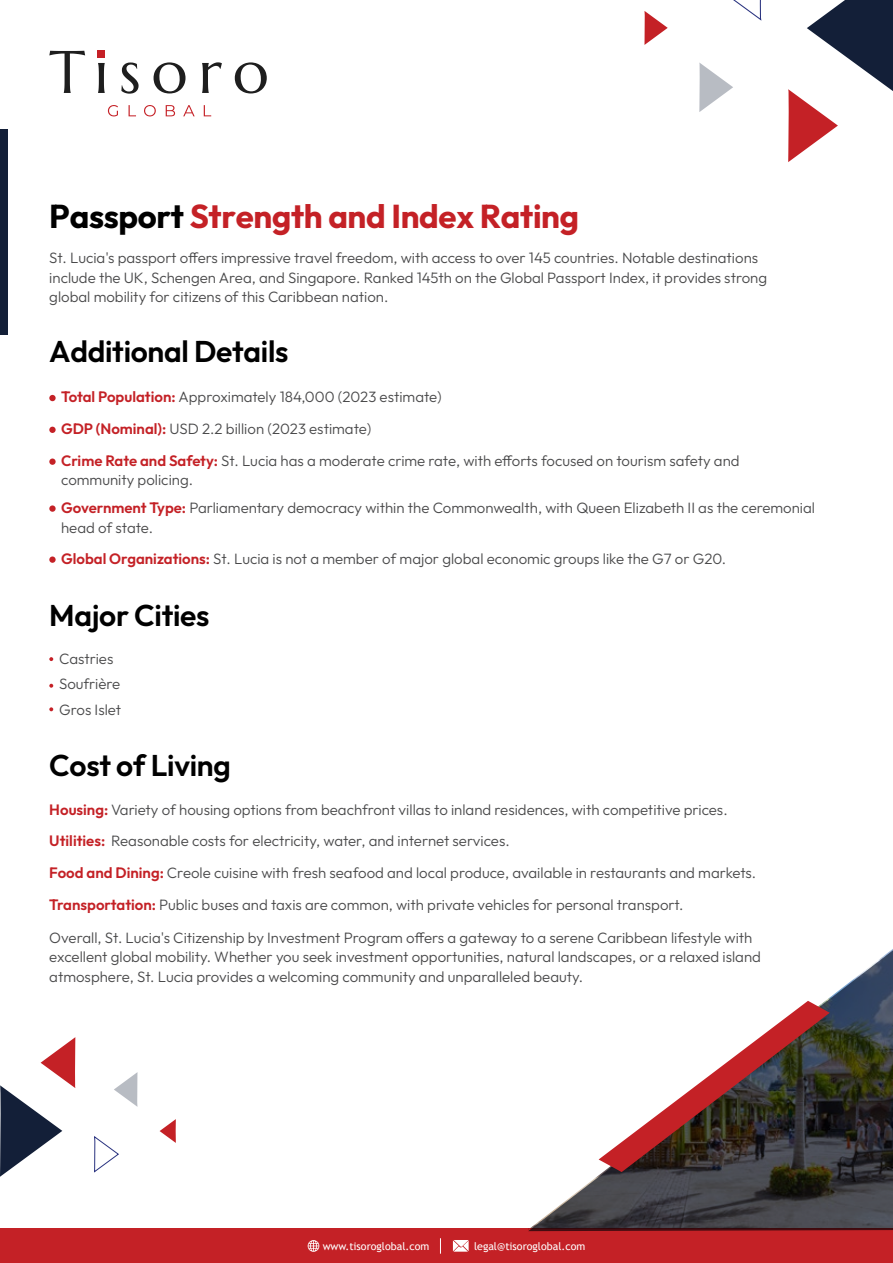
<style>
.page{position:relative;width:893px;height:1263px;background:#fff}
.page>*{position:absolute;margin:0;border:0;box-sizing:border-box;transform-origin:0 0}
.t1{font:700 33px "Outfit";letter-spacing:-.01em;color:#c42126}
.t2{font:600 30px "Outfit";letter-spacing:-.01em;color:#000}
.t3{font:300 15px/19.5px "Outfit";color:#49494a}
.t4{font:10.65px "Trebuchet MS";color:#fff}
.s1{color:#000}
.s2{font-weight:600;color:#c42126}
</style>
<div class="page">
<svg style="left:108px;top:105px;width:103px;height:11px"></svg>
<svg style="left:49px;top:51px;width:218px;height:43px"></svg>
<div style="left:98px;top:50px;width:7px;height:8px;background:#c52026"></div>
<div style="left:0;top:1229px;width:893px;height:34px;background:#c42126"></div>
<svg style="left:308px;top:1240px;width:11px;height:12px"></svg>
<svg style="left:453px;top:1240px;width:16px;height:12px"></svg>
<div style="left:0;top:129px;width:8px;height:205px;background:#131f38"></div>
<svg style="left:788px;top:0;width:105px;height:162px"></svg>
<svg style="left:699px;top:62px;width:34px;height:50px"></svg>
<svg style="left:733px;top:0;width:29px;height:21px"></svg>
<svg style="left:644px;top:11px;width:24px;height:34px"></svg>
<svg style="left:0;top:1037px;width:75px;height:140px"></svg>
<svg style="left:114px;top:1072px;width:23px;height:35px"></svg>
<svg style="left:94px;top:1136px;width:25px;height:37px"></svg>
<svg style="left:160px;top:1119px;width:16px;height:24px"></svg>
<svg style="left:528px;top:950px;width:365px;height:281px"></svg>
<svg style="left:599px;top:1001px;width:231px;height:171px"></svg>
<svg style="left:49px;top:556px;width:7px;height:7px"></svg>
<svg style="left:49px;top:505px;width:7px;height:7px"></svg>
<svg style="left:49px;top:458px;width:7px;height:7px"></svg>
<div style="left:49px;top:427px;width:7px;height:6px;background:#c42126;border-radius:50%"></div>
<div style="left:49px;top:395px;width:7px;height:6px;background:#c42126;border-radius:50%"></div>
<svg style="left:49px;top:657px;width:4px;height:4px"></svg>
<svg style="left:49px;top:684px;width:4px;height:4px"></svg>
<svg style="left:49px;top:707px;width:4px;height:4px"></svg>
<h1 class="t1" style="left:49px;top:195px;width:531px"><span class="s1">Passport</span> Strength and Index Rating</h1>
<p class="t3" style="left:49px;top:248px;width:719px">St. Lucia's passport offers impressive travel freedom, with access to over 145 countries. Notable destinations include the UK, Schengen Area, and Singapore. Ranked 145th on the Global Passport Index, it provides strong global mobility for citizens of this Caribbean nation.</p>
<h2 class="t2" style="left:49px;top:332px;width:241px">Additional Details</h2>
<p class="t3" style="left:61px;top:381px;width:382px;line-height:31.8px"><span class="s2">Total Population:</span> Approximately 184,000 (2023 estimate)<br><span class="s2">GDP (Nominal):</span> USD 2.2 billion (2023 estimate)</p>
<p class="t3" style="left:61px;top:451px;width:680px"><span class="s2">Crime Rate and Safety:</span> St. Lucia has a moderate crime rate, with efforts focused on tourism safety and community policing.</p>
<p class="t3" style="left:61px;top:499px;width:755px"><span class="s2">Government Type:</span> Parliamentary democracy within the Commonwealth, with Queen Elizabeth II as the ceremonial head of state.</p>
<p class="t3" style="left:61px;top:549px;width:667px"><span class="s2">Global Organizations:</span> St. Lucia is not a member of major global economic groups like the G7 or G20.</p>
<h2 class="t2" style="left:49px;top:596px;width:162px">Major Cities</h2>
<p class="t3" style="left:59px;top:646px;width:63px;line-height:25.5px">Castries<br>Soufrière<br>Gros Islet</p>
<h2 class="t2" style="left:49px;top:746px;width:183px">Cost of Living</h2>
<p class="t3" style="left:49px;top:794px;width:680px;line-height:31.8px"><span class="s2">Housing:</span> Variety of housing options from beachfront villas to inland residences, with competitive prices.<br><span class="s2">Utilities:</span> Reasonable costs for electricity, water, and internet services.</p>
<p class="t3" style="left:49px;top:863px;width:708px"><span class="s2">Food and Dining:</span> Creole cuisine with fresh seafood and local produce, available in restaurants and markets.</p>
<p class="t3" style="left:49px;top:895px;width:636px"><span class="s2">Transportation:</span> Public buses and taxis are common, with private vehicles for personal transport.</p>
<p class="t3" style="left:49px;top:928px;width:713px">Overall, St. Lucia's Citizenship by Investment Program offers a gateway to a serene Caribbean lifestyle with excellent global mobility. Whether you seek investment opportunities, natural landscapes, or a relaxed island atmosphere, St. Lucia provides a welcoming community and unparalleled beauty.</p>
<p class="t4" style="left:323px;top:1239px;width:108px">www.tisoroglobal.com</p>
<p class="t4" style="left:474px;top:1239px;width:113px">legal@tisoroglobal.com</p>
</div>
